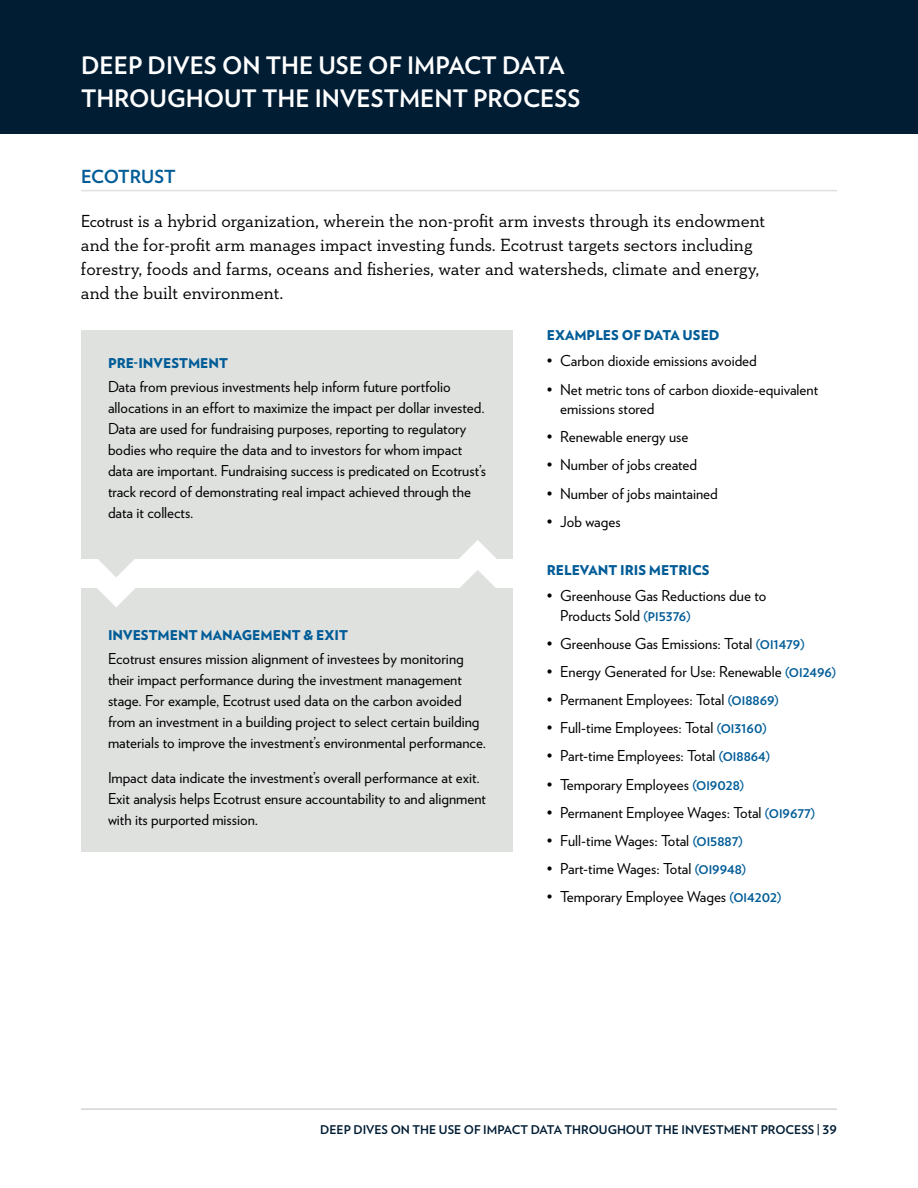
<style>
.page{position:relative;width:918px;height:1188px;background:#fff}
.page>*{position:absolute;margin:0;border:0;box-sizing:border-box;transform-origin:0 0}
.t1{font:700 24px/33px "Verlag";color:#fff}
.t2{font:18px/24px "Neutraface Slab Text";letter-spacing:-.005em;color:#000}
.t3{font:700 18px "Verlag";color:#005c97}
.t4{font:15px/21px "Verlag";color:#000}
.t5{font:900 13.5px "Verlag";color:#005c97}
.t6{font:700 12px "Verlag";color:#001d34}
.s1{font-family:"Verlag";font-size:16.5px}
.s2{font-weight:700;font-size:12px;color:#005c97}
</style>
<div class="page">
<hr style="left:81px;top:1108px;width:756px;height:2px;background:#d1d3d4">
<div style="left:0;top:0;width:918px;height:133px;background:#001d34"></div>
<hr style="left:81px;top:190px;width:756px;height:1px;background:#dfe1df">
<div style="left:81px;top:589px;width:432px;height:263px;background:#dfe1df"></div>
<div style="left:81px;top:330px;width:432px;height:229px;background:#dfe1df"></div>
<svg style="left:98px;top:559px;width:36px;height:18px"></svg>
<svg style="left:96px;top:588px;width:40px;height:19px"></svg>
<svg style="left:458px;top:570px;width:40px;height:19px"></svg>
<svg style="left:459px;top:540px;width:37px;height:19px"></svg>
<h1 class="t1" style="left:81px;top:48px;width:501px">DEEP DIVES ON THE USE OF IMPACT DATA<br>THROUGHOUT THE INVESTMENT PROCESS</h1>
<p class="t3" style="left:81px;top:163px;width:96px">ECOTRUST</p>
<p class="t2" style="left:81px;top:209px;width:686px"><span class="s1">Ecotrust</span> is a hybrid organization, wherein the non-profit arm invests through its endowment and the for-profit arm manages impact investing funds. Ecotrust targets sectors including forestry, foods and farms, oceans and fisheries, water and watersheds, climate and energy, and the built environment.</p>
<p class="t5" style="left:547px;top:324px;width:174px">EXAMPLES OF DATA USED</p>
<p class="t4" style="left:547px;top:350px;width:212px">• Carbon dioxide emissions avoided</p>
<p class="t4" style="left:560px;top:379px;width:259px;line-height:19.5px;text-indent:-14px">• Net metric tons of carbon dioxide-equivalent emissions stored</p>
<p class="t4" style="left:547px;top:426px;width:143px">• Renewable energy use</p>
<p class="t4" style="left:547px;top:454px;width:152px">• Number of jobs created</p>
<p class="t4" style="left:547px;top:482px;width:173px">• Number of jobs maintained</p>
<p class="t4" style="left:547px;top:510px;width:75px">• Job wages</p>
<p class="t5" style="left:547px;top:559px;width:164px">RELEVANT IRIS METRICS</p>
<p class="t4" style="left:560px;top:585px;width:208px;line-height:19.5px;text-indent:-14px">• Greenhouse Gas Reductions due to<br>Products Sold <span class="s2">(PI5376)</span></p>
<p class="t4" style="left:547px;top:632px;width:260px">• Greenhouse Gas Emissions: Total <span class="s2">(OI1479)</span></p>
<p class="t4" style="left:547px;top:660px;width:291px">• Energy Generated for Use: Renewable <span class="s2">(OI2496)</span></p>
<p class="t4" style="left:547px;top:689px;width:234px">• Permanent Employees: Total <span class="s2">(OI8869)</span></p>
<p class="t4" style="left:547px;top:717px;width:222px">• Full-time Employees: Total <span class="s2">(OI3160)</span></p>
<p class="t4" style="left:547px;top:745px;width:225px">• Part-time Employees: Total <span class="s2">(OI8864)</span></p>
<p class="t4" style="left:547px;top:773px;width:199px">• Temporary Employees <span class="s2">(OI9028)</span></p>
<p class="t4" style="left:547px;top:801px;width:270px">• Permanent Employee Wages: Total <span class="s2">(OI9677)</span></p>
<p class="t4" style="left:547px;top:829px;width:198px">• Full-time Wages: Total <span class="s2">(OI5887)</span></p>
<p class="t4" style="left:547px;top:857px;width:201px">• Part-time Wages: Total <span class="s2">(OI9948)</span></p>
<p class="t4" style="left:547px;top:886px;width:236px">• Temporary Employee Wages <span class="s2">(OI4202)</span></p>
<p class="t5" style="left:108px;top:352px;width:122px">PRE-INVESTMENT</p>
<p class="t4" style="left:108px;top:376px;width:380px">Data from previous investments help inform future portfolio allocations in an effort to maximize the impact per dollar invested.<br>Data are used for fundraising purposes, reporting to regulatory bodies who require the data and to investors for whom impact data are important. Fundraising success is predicated on Ecotrust’s track record of demonstrating real impact achieved through the data it collects.</p>
<p class="t5" style="left:108px;top:624px;width:242px">INVESTMENT MANAGEMENT &amp; EXIT</p>
<p class="t4" style="left:108px;top:648px;width:379px">Ecotrust ensures mission alignment of investees by monitoring their impact performance during the investment management stage. For example, Ecotrust used data on the carbon avoided from an investment in a building project to select certain building materials to improve the investment’s environmental performance.</p>
<p class="t4" style="left:108px;top:766px;width:379px">Impact data indicate the investment’s overall performance at exit.<br>Exit analysis helps Ecotrust ensure accountability to and alignment with its purported mission.</p>
<p class="t6" style="left:320px;top:1120px;width:518px">DEEP DIVES ON THE USE OF IMPACT DATA THROUGHOUT THE INVESTMENT PROCESS | 39</p>
</div>
